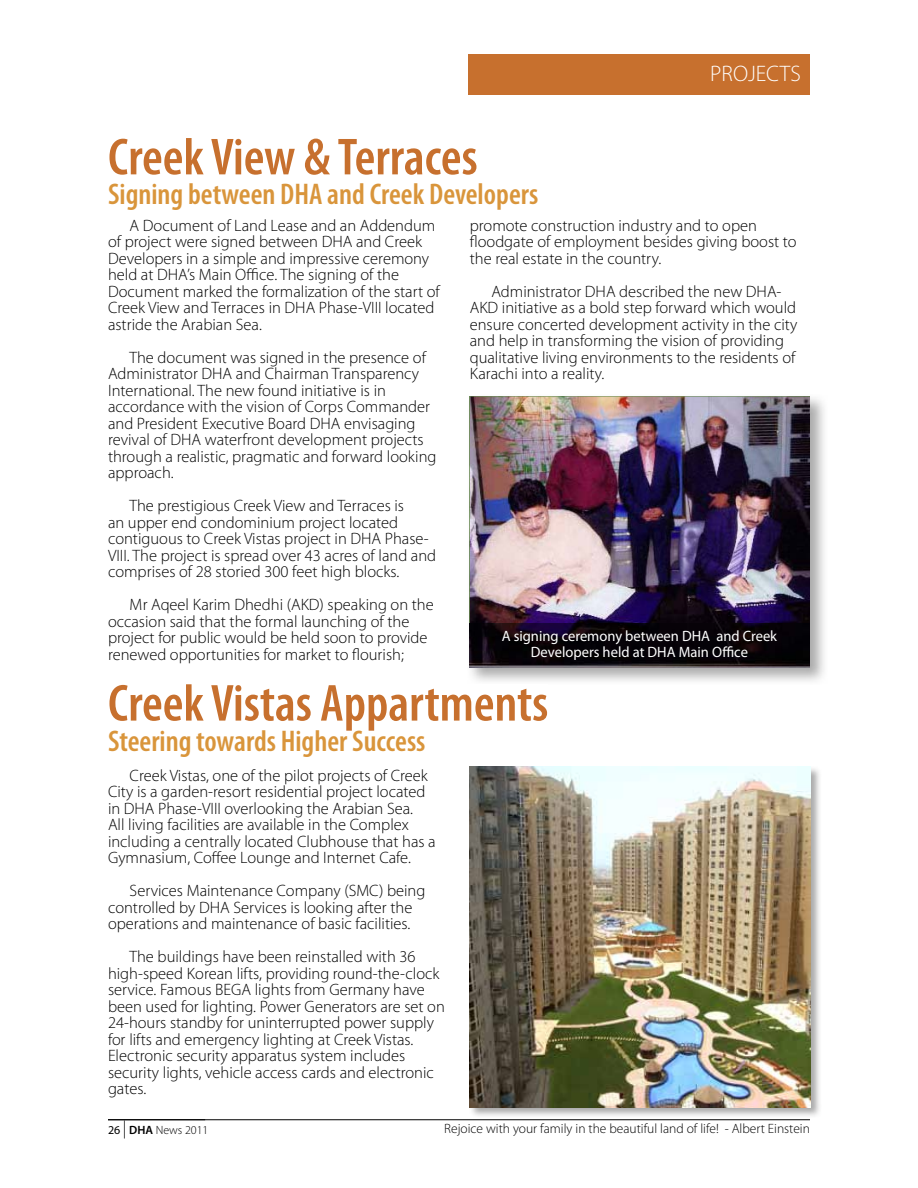
<style>
.page{position:relative;width:918px;height:1188px;background:#fff}
.page>*{position:absolute;margin:0;border:0;box-sizing:border-box;transform-origin:0 0}
.t1{font:600 condensed 52.5px "Myriad Pro";color:#c7702e}
.t2{font:600 condensed 30px "Myriad Pro";color:#d9953b}
.t3{font:300 22.5px "Myriad Pro";color:#fff}
.t4{font:300 16.5px/16.5px "Myriad Pro";color:#000}
.t5{font:15px/16.5px "Myriad Pro";color:#fff;text-align:center}
.t6{font:300 13.5px "Myriad Pro";color:#000}
.t7{font:300 12px "Myriad Pro";color:#000}
.s1{font-weight:400}
.s2{font-size:18px}
.s3{font-weight:600}
</style>
<div class="page">
<div style="left:469px;top:54px;width:341px;height:40px;background:#c7702e"></div>
<hr style="left:108px;top:1119px;width:702px;height:1px;background:#000">
<img style="left:469px;top:766px;width:351px;height:350px">
<img style="left:470px;top:766px;width:340px;height:341px">
<img style="left:469px;top:396px;width:355px;height:285px">
<img style="left:470px;top:397px;width:340px;height:227px">
<img style="left:470px;top:624px;width:340px;height:43px">
<h1 class="t1" style="left:108px;top:125px;width:371px">Creek View &amp; Terraces</h1>
<h2 class="t2" style="left:108px;top:176px;width:432px">Signing between DHA and Creek Developers</h2>
<h3 class="t3" style="left:710px;top:60px;width:92px">PROJECTS</h3>
<p class="t4" style="left:108px;top:217px;width:333px;text-indent:22px">A Document of Land Lease and an Addendum of project were signed between DHA and Creek Developers in a simple and impressive ceremony held at DHA’s Main Office. The signing of the Document marked the formalization of the start of Creek View and Terraces in DHA Phase-VIII located astride the Arabian Sea.</p>
<p class="t4" style="left:108px;top:349px;width:330px;text-indent:22px">The document was signed in the presence of Administrator DHA and Chairman Transparency International. The new found initiative is in accordance with the vision of Corps Commander and President Executive Board DHA envisaging revival of DHA waterfront development projects through a realistic, pragmatic and forward looking approach.</p>
<p class="t4" style="left:108px;top:497px;width:330px;text-indent:22px">The prestigious Creek View and Terraces is<br>an upper end condominium project located contiguous to Creek Vistas project in DHA Phase-VIII. The project is spread over 43 acres of land and comprises of 28 storied 300 feet high blocks.</p>
<p class="t4" style="left:108px;top:596px;width:327px;text-indent:22px">Mr Aqeel Karim Dhedhi (AKD) speaking on the occasion said that the formal launching of the project for public would be held soon to provide renewed opportunities for market to flourish;</p>
<p class="t4" style="left:470px;top:217px;width:328px">promote construction industry and to open floodgate of employment besides giving boost to the real estate in the country.</p>
<p class="t4" style="left:470px;top:283px;width:329px;text-indent:22px">Administrator DHA described the new DHA-AKD initiative as a bold step forward which would ensure concerted development activity in the city and help in transforming the vision of providing qualitative living environments to the residents of Karachi into a reality.</p>
<p class="t5" style="left:502px;top:627px;width:277px">A signing ceremony between DHA and Creek<br>Developers held at DHA Main Office</p>
<h1 class="t1" style="left:108px;top:671px;width:442px">Creek Vistas Appartments</h1>
<h2 class="t2" style="left:108px;top:722px;width:319px">Steering towards Higher Success</h2>
<p class="t4" style="left:108px;top:767px;width:329px;text-indent:22px">Creek Vistas, one of the pilot projects of Creek City is a garden-resort residential project located in DHA Phase-VIII overlooking the Arabian Sea.<br>All living facilities are available in the Complex including a centrally located Clubhouse that has a Gymnasium, Coffee Lounge and Internet Cafe.</p>
<p class="t4" style="left:108px;top:882px;width:319px;text-indent:22px">Services Maintenance Company (SMC) being controlled by DHA Services is looking after the operations and maintenance of basic facilities.</p>
<p class="t4" style="left:108px;top:948px;width:338px;text-indent:22px">The buildings have been reinstalled with 36 high-speed Korean lifts, providing round-the-clock service. Famous BEGA lights from Germany have been used for lighting. Power Generators are set on 24-hours standby for uninterrupted power supply for lifts and emergency lighting at Creek Vistas.<br>Electronic security apparatus system includes security lights, vehicle access cards and electronic gates.</p>
<p class="t7" style="left:108px;top:1122px;width:102px"><span class="s1">26</span> <span class="s2">|</span> <span class="s3">DHA</span> News 2011</p>
<p class="t6" style="left:444px;top:1120px;width:367px">Rejoice with your family in the beautiful land of life! - Albert Einstein</p>
</div>
